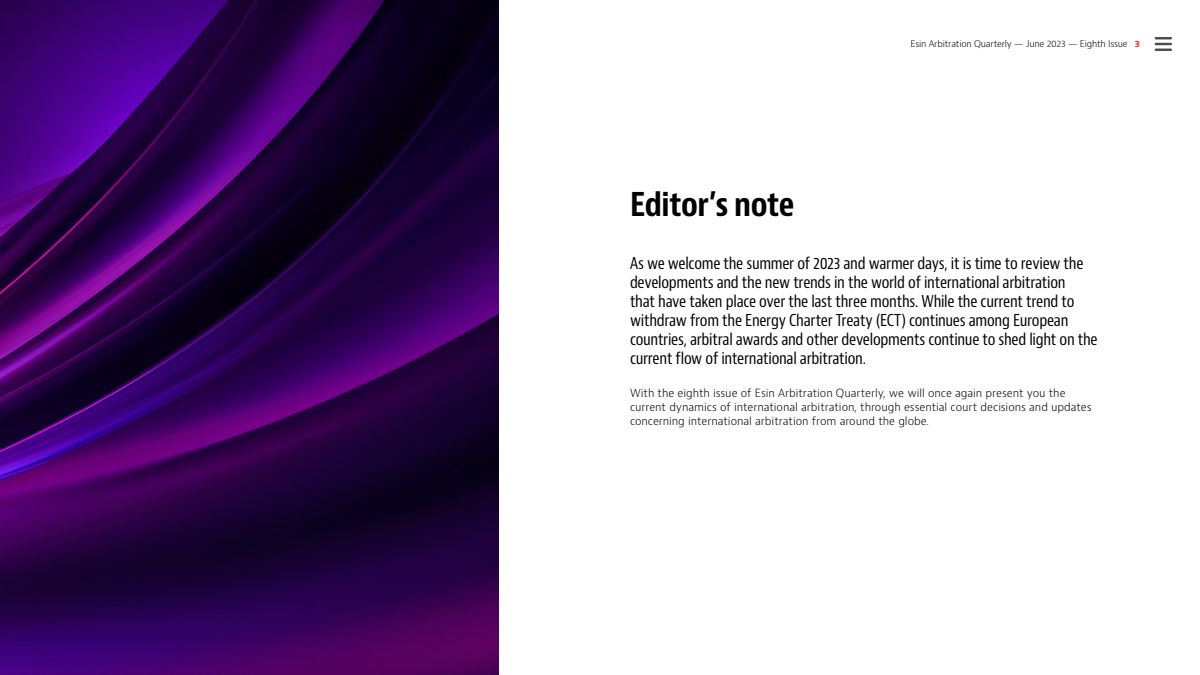
<style>
.page{position:relative;width:1200px;height:675px;background:#fff}
.page>*{position:absolute;margin:0;border:0;box-sizing:border-box;transform-origin:0 0}
.t1{font:700 condensed 32px "Baker Mc Kenzie Bernini";letter-spacing:-.01em;color:#000}
.t2{font:condensed 16px/19px "Baker Mc Kenzie Bernini";letter-spacing:-.015em;color:#000}
.t3{font:300 11px/14px "Baker Mc Kenzie Bernini";letter-spacing:-.005em;color:#000}
.t4{font:300 9px "Baker Mc Kenzie Bernini";letter-spacing:-.02em;color:#000}
.s1{font-weight:700;color:#ee3035}
</style>
<div class="page">
<svg style="left:1155px;top:37px;width:17px;height:14px"></svg>
<svg style="left:0;top:0;width:498px;height:675px;background:#2b014b"></svg>
<h1 class="t1" style="left:630px;top:185px;width:166px">Editor’s note</h1>
<p class="t4" style="left:911px;top:38px;width:231px">Esin Arbitration Quarterly — June 2023 — Eighth Issue <span class="s1">3</span></p>
<p class="t2" style="left:630px;top:254px;width:469px">As we welcome the summer of 2023 and warmer days, it is time to review the developments and the new trends in the world of international arbitration<br>that have taken place over the last three months. While the current trend to withdraw from the Energy Charter Treaty (ECT) continues among European countries, arbitral awards and other developments continue to shed light on the current flow of international arbitration.</p>
<p class="t3" style="left:630px;top:386px;width:463px">With the eighth issue of Esin Arbitration Quarterly, we will once again present you the current dynamics of international arbitration, through essential court decisions and updates concerning international arbitration from around the globe.</p>
</div>
